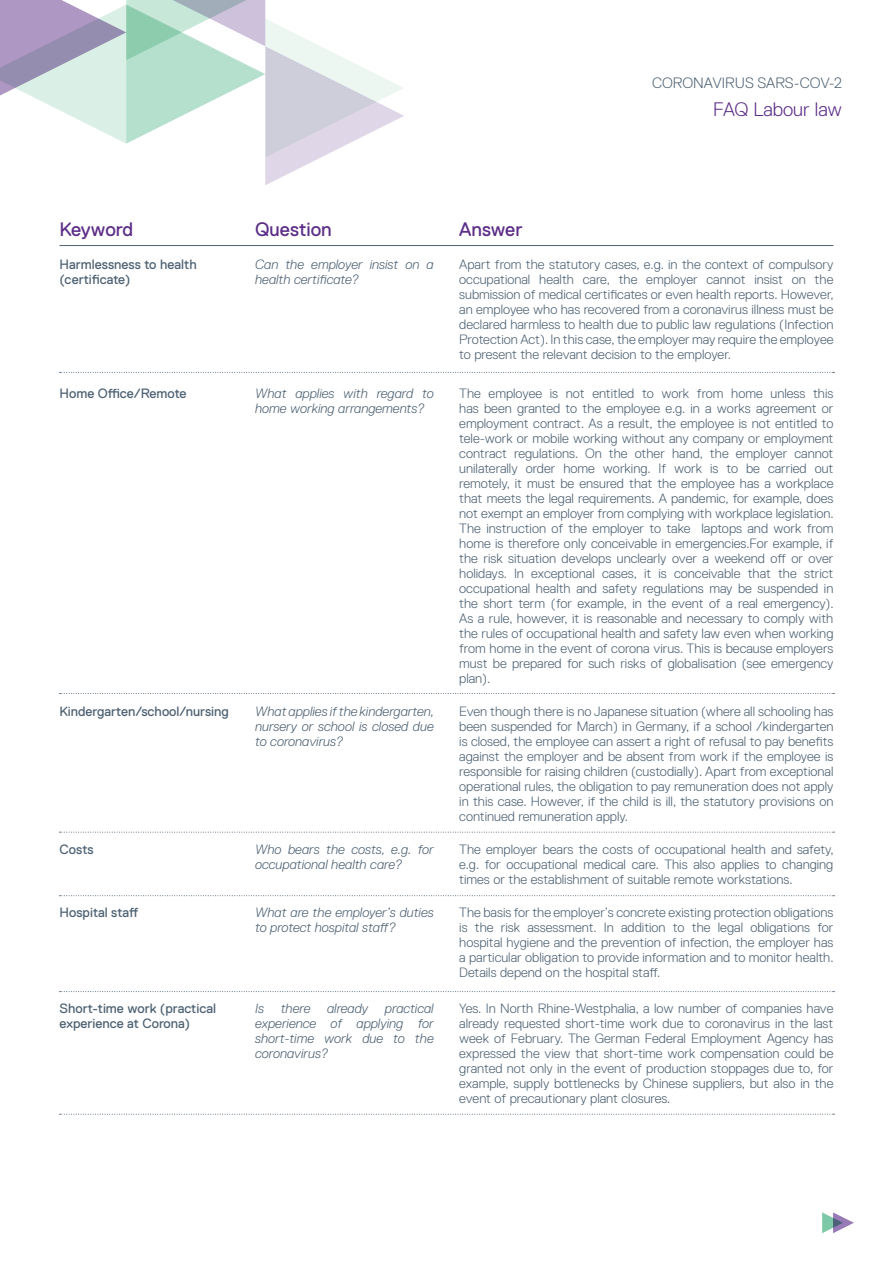
<style>
.page{position:relative;width:893px;height:1263px;background:#fff}
.page>*{position:absolute;margin:0;border:0;box-sizing:border-box;transform-origin:0 0}
.t1{font:19.5px "Replica Pro";color:#5d2f88}
.t2{font:300 19.5px "Replica Pro";color:#5d2f88}
.t3{font:300 15px "Replica Pro";color:#4d6172}
.t4{font:300 13.5px/15px "Replica Pro";color:#4d6172;text-align:justify}
.t5{font:italic 300 13.5px/15px "Replica Pro";color:#4d6172}
.t6{font:13.5px/15px "Replica Pro";color:#4d6172}
</style>
<div class="page">
<svg style="left:0;top:0;width:404px;height:185px"></svg>
<svg style="left:822px;top:1212px;width:32px;height:21px"></svg>
<hr style="left:60px;top:245px;width:773px;height:1px;background:#4d6172">
<svg style="left:60px;top:372px;width:774px;height:1px"></svg>
<svg style="left:60px;top:693px;width:774px;height:1px"></svg>
<svg style="left:60px;top:832px;width:774px;height:1px"></svg>
<svg style="left:60px;top:895px;width:774px;height:1px"></svg>
<svg style="left:60px;top:991px;width:774px;height:1px"></svg>
<svg style="left:60px;top:1114px;width:774px;height:1px"></svg>
<h1 class="t1" style="left:60px;top:219px;width:75px">Keyword</h1>
<h1 class="t1" style="left:255px;top:219px;width:78px">Question</h1>
<h1 class="t1" style="left:459px;top:219px;width:65px">Answer</h1>
<p class="t3" style="left:652px;top:74px;width:191px">CORONAVIRUS SARS-COV-2</p>
<h1 class="t2" style="left:713px;top:98px;width:130px">FAQ Labour law</h1>
<p class="t6" style="left:60px;top:257px;width:139px">Harmlessness to health (certificate)</p>
<p class="t6" style="left:60px;top:386px;width:129px">Home Office/Remote</p>
<p class="t6" style="left:60px;top:703px;width:171px">Kindergarten/school/nursing</p>
<p class="t6" style="left:60px;top:842px;width:36px">Costs</p>
<p class="t6" style="left:60px;top:904px;width:80px">Hospital staff</p>
<p class="t5" style="left:255px;top:257px;width:180px">Can the employer insist on a health certificate?</p>
<p class="t5" style="left:255px;top:386px;width:180px">What applies with regard to home working arrangements?</p>
<p class="t5" style="left:255px;top:703px;width:180px;text-align:justify">What applies if the kindergarten, nursery or school is closed due to coronavirus?</p>
<p class="t5" style="left:255px;top:842px;width:180px">Who bears the costs, e.g. for occupational health care?</p>
<p class="t5" style="left:255px;top:904px;width:180px">What are the employer’s duties to protect hospital staff?</p>
<p class="t4" style="left:459px;top:257px;width:376px">Apart from the statutory cases, e.g. in the context of compulsory occupational health care, the employer cannot insist on the submission of medical certificates or even health reports. However, an employee who has recovered from a coronavirus illness must be declared harmless to health due to public law regulations (Infection Protection Act). In this case, the employer may require the employee to present the relevant decision to the employer.</p>
<p class="t4" style="left:459px;top:386px;width:376px">The employee is not entitled to work from home unless this has been granted to the employee e.g. in a works agreement or employment contract. As a result, the employee is not entitled to tele-work or mobile working without any company or employment contract regulations. On the other hand, the employer cannot unilaterally order home working. If work is to be carried out remotely, it must be ensured that the employee has a workplace that meets the legal requirements. A pandemic, for example, does not exempt an employer from complying with workplace legislation.<br>The instruction of the employer to take laptops and work from home is therefore only conceivable in emergencies.For example, if the risk situation develops unclearly over a weekend off or over holidays. In exceptional cases, it is conceivable that the strict occupational health and safety regulations may be suspended in the short term (for example, in the event of a real emergency).<br>As a rule, however, it is reasonable and necessary to comply with the rules of occupational health and safety law even when working from home in the event of corona virus. This is because employers must be prepared for such risks of globalisation (see emergency plan).</p>
<p class="t4" style="left:459px;top:703px;width:376px">Even though there is no Japanese situation (where all schooling has been suspended for March) in Germany, if a school /kindergarten is closed, the employee can assert a right of refusal to pay benefits against the employer and be absent from work if the employee is responsible for raising children (custodially). Apart from exceptional operational rules, the obligation to pay remuneration does not apply in this case. However, if the child is ill, the statutory provisions on continued remuneration apply.</p>
<p class="t4" style="left:459px;top:842px;width:376px">The employer bears the costs of occupational health and safety, e.g. for occupational medical care. This also applies to changing times or the establishment of suitable remote workstations.</p>
<p class="t4" style="left:459px;top:904px;width:376px">The basis for the employer’s concrete existing protection obligations is the risk assessment. In addition to the legal obligations for hospital hygiene and the prevention of infection, the employer has a particular obligation to provide information and to monitor health.<br>Details depend on the hospital staff.</p>
<p class="t6" style="left:60px;top:1001px;width:158px">Short-time work (practical experience at Corona)</p>
<p class="t5" style="left:255px;top:1001px;width:180px;text-align:justify">Is there already practical experience of applying for short-time work due to the coronavirus?</p>
<p class="t4" style="left:459px;top:1001px;width:376px">Yes. In North Rhine-Westphalia, a low number of companies have already requested short-time work due to coronavirus in the last week of February. The German Federal Employment Agency has expressed the view that short-time work compensation could be granted not only in the event of production stoppages due to, for example, supply bottlenecks by Chinese suppliers, but also in the event of precautionary plant closures.</p>
</div>
